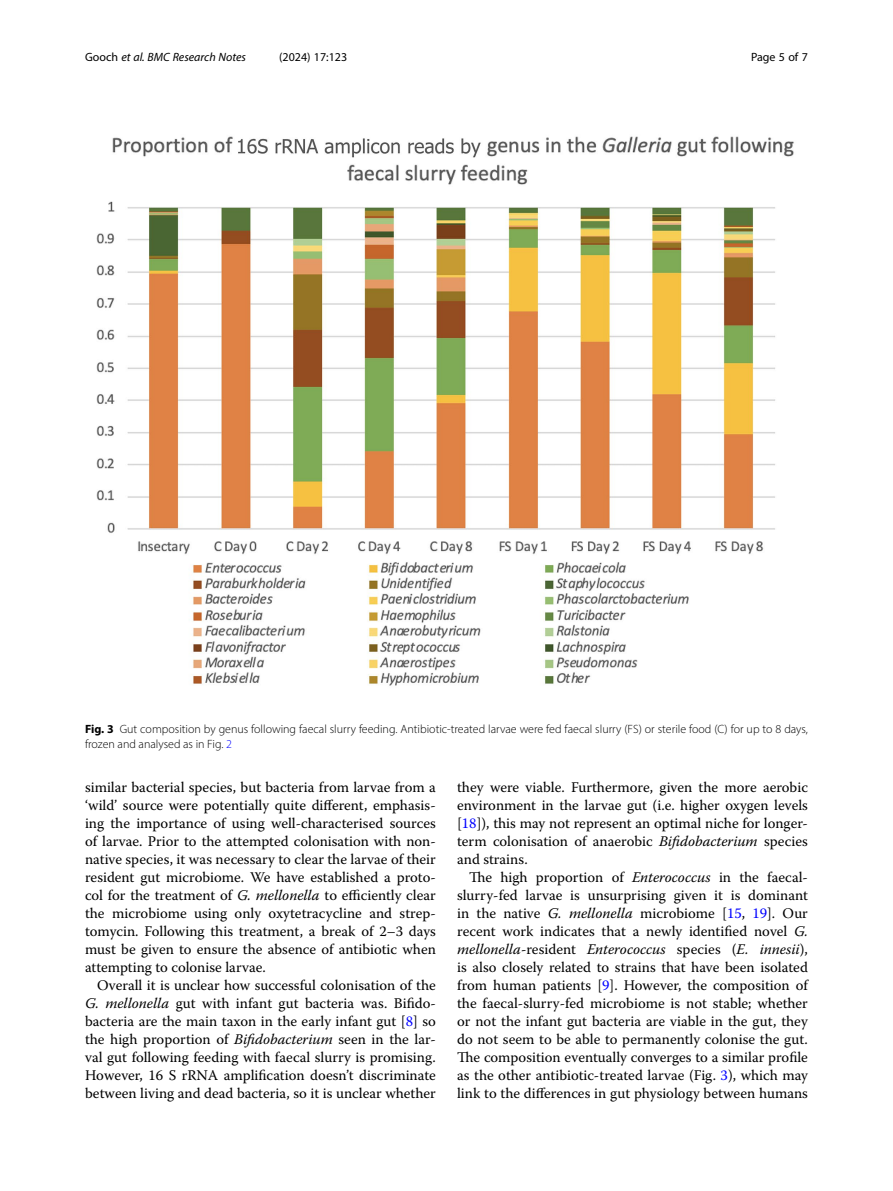
<style>
.page{position:relative;width:893px;height:1191px;background:#fff}
.page>*{position:absolute;margin:0;border:0;box-sizing:border-box;transform-origin:0 0}
.Body_Text_Indent{font:14.7px/18px "Warnock Pro";color:#000;text-align:justify}
.Body_Text{font:14.7px/18px "Warnock Pro";color:#000;text-align:justify}
.Figure_Caption{font:300 12px/15px "Myriad Pro";color:#000}
.t1{font:italic 12px "Myriad Pro";color:#000}
.t2{font:12px "Myriad Pro";color:#000}
.s1{font-style:normal}
.s2{font-weight:700}
.s3{color:#00f}
.s4{font-style:italic}
</style>
<div class="page">
<img style="left:96px;top:136px;width:698px;height:550px">
<p class="t1" style="left:85px;top:50px;width:163px"><span class="s1">Gooch</span> et al. BMC Research Notes</p>
<p class="t2" style="left:279px;top:50px;width:70px">(2024) 17:123</p>
<p class="t2" style="left:751px;top:50px;width:58px">Page 5 of 7</p>
<p class="Figure_Caption" style="left:85px;top:721px;width:724px"><span class="s2">Fig. 3</span> Gut composition by genus following faecal slurry feeding. Antibiotic-treated larvae were fed faecal slurry (FS) or sterile food (C) for up to 8 days, frozen and analysed as in Fig. <span class="s3">2</span></p>
<p class="Body_Text" style="left:85px;top:778px;width:352px">similar bacterial species, but bacteria from larvae from a ‘wild’ source were potentially quite different, emphasis&shy;ing the importance of using well-characterised sources of larvae. Prior to the attempted colonisation with non&shy;native species, it was necessary to clear the larvae of their resident gut microbiome. We have established a proto&shy;col for the treatment of <span class="s4">G. mellonella</span> to efficiently clear the microbiome using only oxytetracycline and strep&shy;tomycin. Following this treatment, a break of 2–3 days must be given to ensure the absence of antibiotic when attempting to colonise larvae.</p>
<p class="Body_Text_Indent" style="left:85px;top:976px;width:352px;text-indent:12px">Overall it is unclear how successful colonisation of the <span class="s4">G. mellonella</span> gut with infant gut bacteria was. Bifido&shy;bacteria are the main taxon in the early infant gut [<span class="s3">8</span>] so the high proportion of <span class="s4">Bifidobacterium</span> seen in the lar&shy;val gut following feeding with faecal slurry is promising.<br>However, 16 S rRNA amplification doesn’t discriminate between living and dead bacteria, so it is unclear whether</p>
<p class="Body_Text_Indent" style="left:457px;top:778px;width:352px">they were viable. Furthermore, given the more aerobic environment in the larvae gut (i.e. higher oxygen levels [<span class="s3">18</span>]), this may not represent an optimal niche for longer&shy;term colonisation of anaerobic <span class="s4">Bifidobacterium</span> species and strains.</p>
<p class="Body_Text_Indent" style="left:457px;top:868px;width:352px;text-indent:12px">The high proportion of <span class="s4">Enterococcus</span> in the faecal&shy;slurry-fed larvae is unsurprising given it is dominant in the native <span class="s4">G. mellonella</span> microbiome [<span class="s3">15</span>, <span class="s3">19</span>]. Our recent work indicates that a newly identified novel <span class="s4">G. mellonella</span>-resident <span class="s4">Enterococcus</span> species (<span class="s4">E. innesii</span>), is also closely related to strains that have been isolated from human patients [<span class="s3">9</span>]. However, the composition of the faecal-slurry-fed microbiome is not stable; whether or not the infant gut bacteria are viable in the gut, they do not seem to be able to permanently colonise the gut.<br>The composition eventually converges to a similar profile as the other antibiotic-treated larvae (Fig. <span class="s3">3</span>), which may link to the differences in gut physiology between humans</p>
</div>
